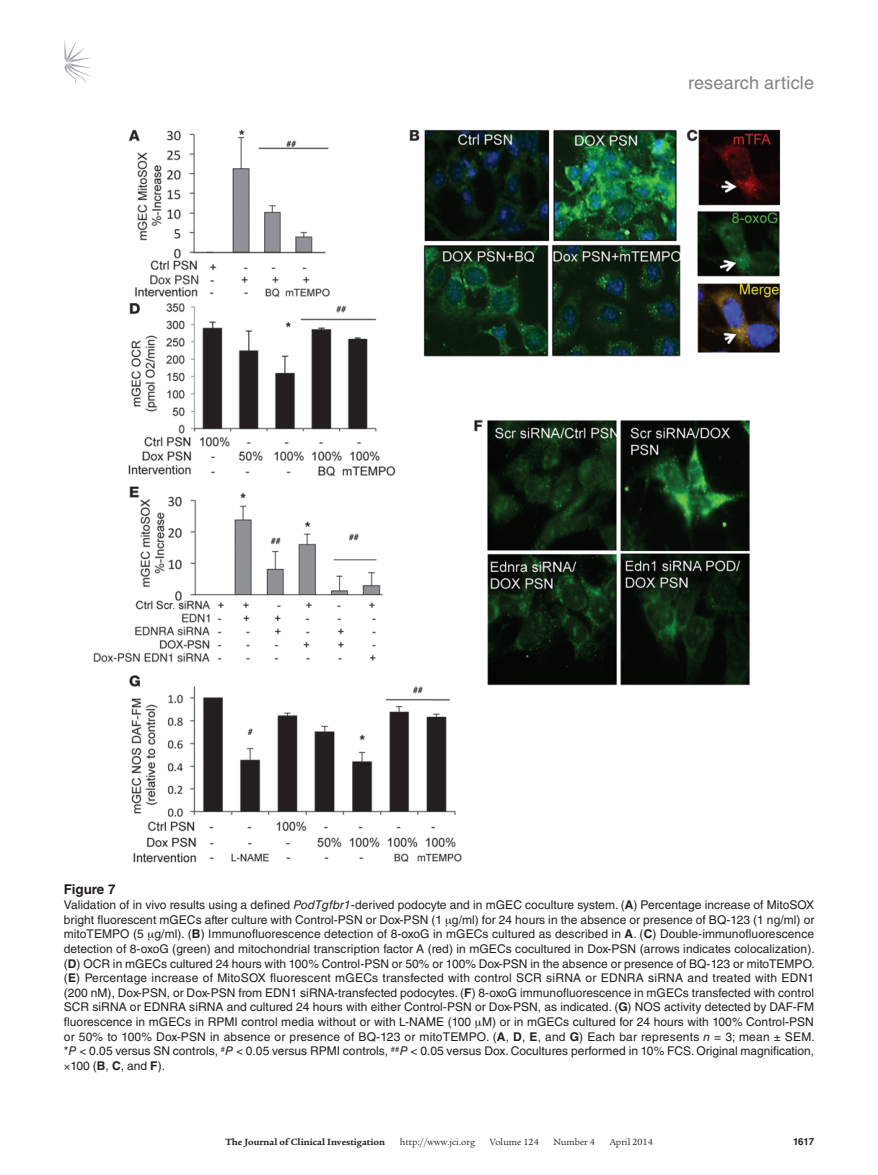
<style>
.page{position:relative;width:878px;height:1175px;background:#fff}
.page>*{position:absolute;margin:0;border:0;box-sizing:border-box;transform-origin:0 0}
.t1{font:18px "Helvetica LT Std";letter-spacing:.01em;color:#808285}
.t2{font:700 13.5px "Helvetica LT Std";color:#231f20}
.t3{font:12px "Helvetica LT Std";letter-spacing:.005em;color:#231f20}
.t4{font:9.75px "Legacy Serif Std";color:#231f20}
.t5{font:700 9.75px "Legacy Serif Std";color:#231f20}
.t6{font:700 9.75px "Helvetica LT Std";color:#231f20}
.s1{font-style:italic}
.s2{font-weight:700}
</style>
<div class="page">
<svg style="left:64px;top:40px;width:27px;height:45px"></svg>
<img style="left:94px;top:129px;width:687px;height:734px">
<h1 class="t1" style="left:688px;top:73px;width:127px">research article</h1>
<p class="t2" style="left:64px;top:881px;width:53px">Figure 7</p>
<p class="t3" style="left:64px;top:898px;width:752px">Validation of in vivo results using a defined <span class="s1">PodTgfbr1</span>-derived podocyte and in mGEC coculture system. (<span class="s2">A</span>) Percentage increase of MitoSOX</p>
<p class="t3" style="left:64px;top:912px;width:752px">bright fluorescent mGECs after culture with Control-PSN or Dox-PSN (1 g/ml) for 24 hours in the absence or presence of BQ-123 (1 ng/ml) or</p>
<p class="t3" style="left:64px;top:927px;width:751px">mitoTEMPO (5 g/ml). (<span class="s2">B</span>) Immunofluorescence detection of 8-oxoG in mGECs cultured as described in <span class="s2">A</span>. (<span class="s2">C</span>) Double-immunofluorescence</p>
<p class="t3" style="left:64px;top:941px;width:752px">detection of 8-oxoG (green) and mitochondrial transcription factor A (red) in mGECs cocultured in Dox-PSN (arrows indicates colocalization).</p>
<p class="t3" style="left:64px;top:956px;width:752px">(<span class="s2">D</span>) OCR in mGECs cultured 24 hours with 100% Control-PSN or 50% or 100% Dox-PSN in the absence or presence of BQ-123 or mitoTEMPO.</p>
<p class="t3" style="left:64px;top:971px;width:752px">(<span class="s2">E</span>) Percentage increase of MitoSOX fluorescent mGECs transfected with control SCR siRNA or EDNRA siRNA and treated with EDN1</p>
<p class="t3" style="left:64px;top:985px;width:751px">(200 nM), Dox-PSN, or Dox-PSN from EDN1 siRNA-transfected podocytes. (<span class="s2">F</span>) 8-oxoG immunofluorescence in mGECs transfected with control</p>
<p class="t3" style="left:64px;top:1000px;width:752px">SCR siRNA or EDNRA siRNA and cultured 24 hours with either Control-PSN or Dox-PSN, as indicated. (<span class="s2">G</span>) NOS activity detected by DAF-FM</p>
<p class="t3" style="left:64px;top:1015px;width:751px">fluorescence in mGECs in RPMI control media without or with L-NAME (100 M) or in mGECs cultured for 24 hours with 100% Control-PSN</p>
<p class="t3" style="left:64px;top:1029px;width:752px">or 50% to 100% Dox-PSN in absence or presence of BQ-123 or mitoTEMPO. (<span class="s2">A</span>, <span class="s2">D</span>, <span class="s2">E</span>, and <span class="s2">G</span>) Each bar represents <span class="s1">n</span> = 3; mean ± SEM.</p>
<p class="t3" style="left:64px;top:1044px;width:751px">*<span class="s1">P</span> &lt; 0.05 versus SN controls, <sup>#</sup><span class="s1">P</span> &lt; 0.05 versus RPMI controls, <sup>##</sup><span class="s1">P</span> &lt; 0.05 versus Dox. Cocultures performed in 10% FCS. Original magnification,</p>
<p class="t3" style="left:70px;top:1058px;width:96px">100 (<span class="s2">B</span>, <span class="s2">C</span>, and <span class="s2">F</span>).</p>
<p class="t5" style="left:225px;top:1135px;width:161px">The Journal of Clinical Investigation</p>
<p class="t4" style="left:400px;top:1136px;width:77px">http://www.jci.org</p>
<p class="t4" style="left:489px;top:1136px;width:50px">Volume 124</p>
<p class="t4" style="left:553px;top:1136px;width:43px">Number 4</p>
<p class="t4" style="left:609px;top:1136px;width:45px">April 2014</p>
<p class="t6" style="left:793px;top:1135px;width:23px">1617</p>
</div>
